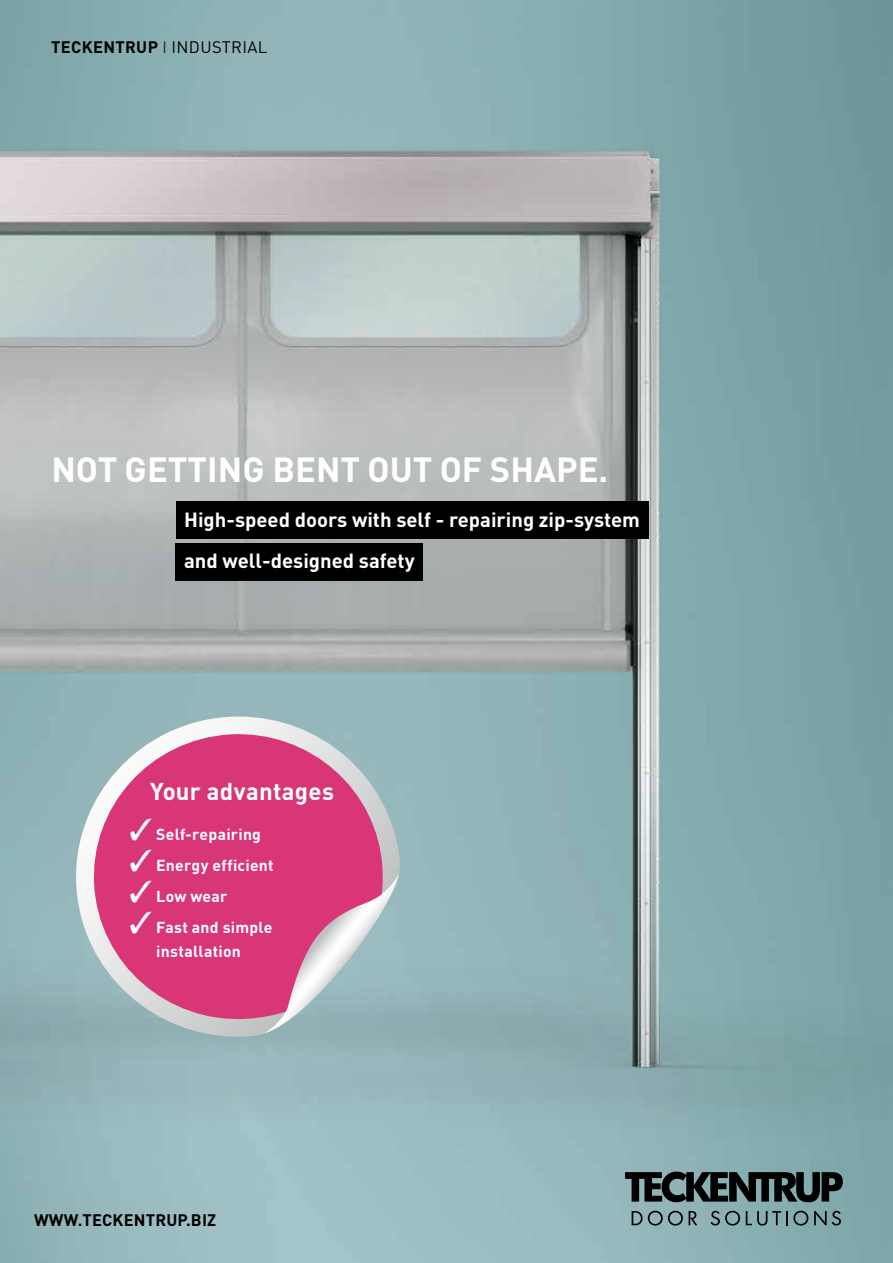
<style>
.page{position:relative;width:893px;height:1263px;background:#fff}
.page>*{position:absolute;margin:0;border:0;box-sizing:border-box;transform-origin:0 0}
.t1{font:700 34.5px "DIN Pro";color:#fff}
.t2{font:700 24px "DIN Pro";letter-spacing:.01em;color:#fff}
.t3{font:700 20.25px/41.4px "DIN Pro";color:#fff}
.t4{font:700 16.5px "DIN Pro";letter-spacing:.01em;color:#000}
.t5{font:700 15.75px/24.2px "DIN Pro";letter-spacing:.015em;color:#fff;text-align:center}
.s1{font-weight:300}
.s2{font-weight:400}
</style>
<div class="page">
<img style="left:0;top:0;width:893px;height:1263px">
<div style="left:176px;top:501px;width:472px;height:38px;background:#000"></div>
<div style="left:176px;top:543px;width:247px;height:37px;background:#000"></div>
<svg style="left:71px;top:716px;width:330px;height:321px;background:#a7bfc3"></svg>
<svg style="left:90px;top:730px;width:293px;height:293px;background:#d25b8c"></svg>
<svg style="left:264px;top:874px;width:135px;height:160px;background:#c28da8"></svg>
<svg style="left:620px;top:1163px;width:223px;height:63px;background:#5a7274"></svg>
<p class="t4" style="left:51px;top:34px;width:218px">TECKENTRUP <span class="s1">I</span> <span class="s2">INDUSTRIAL</span></p>
<p class="t4" style="left:51px;top:34px;width:201px">INDUSTRIAL <span class="s1">I FOLIENTOR</span></p>
<h1 class="t1" style="left:51px;top:443px;width:558px">NOT GETTING BENT OUT OF SHAPE.</h1>
<p class="t3" style="left:184px;top:498px;width:457px">High-speed doors with self - repairing zip-system and well-designed safety</p>
<h2 class="t2" style="left:150px;top:773px;width:185px">Your advantages</h2>
<p class="t5" style="left:130px;top:821px;width:133px">✓ Self-repairing</p>
<p class="t5" style="left:130px;top:852px;width:146px">✓ Energy efficient</p>
<p class="t5" style="left:130px;top:883px;width:99px">✓ Low wear</p>
<p class="t5" style="left:130px;top:914px;width:145px">✓ Fast and simple installation</p>
<p class="t4" style="left:51px;top:1199px;width:184px">WWW.TECKENTRUP.BIZ</p>
<p class="t4" style="left:34px;top:1207px;width:184px">WWW.TECKENTRUP.BIZ</p>
</div>
